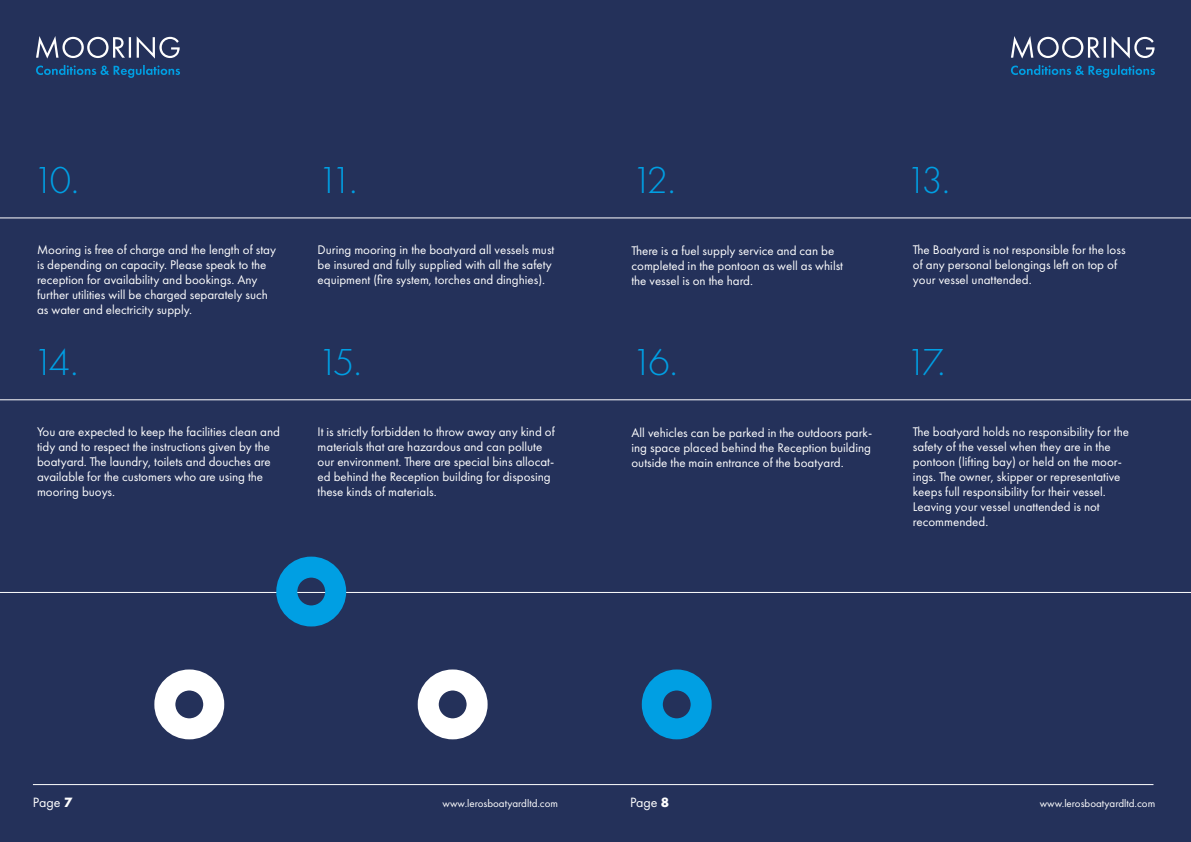
<style>
.page{position:relative;width:1191px;height:842px;background:#24315a}
.page>*{position:absolute;margin:0;border:0;box-sizing:border-box;transform-origin:0 0}
.t1{font:300 39px "Futura PT";letter-spacing:-.145em;color:#009fe3}
.t2{font:14px "Futura PT";color:#fff}
.t3{font:13px/15px "Futura PT";color:#fff}
.t4{font:11px "Futura PT";color:#fff}
.s1{font-weight:700}
</style>
<div class="page">
<hr style="left:33px;top:784px;width:1120px;height:1px;background:#fff">
<svg style="left:36px;top:65px;width:144px;height:13px"></svg>
<svg style="left:36px;top:36px;width:144px;height:23px"></svg>
<svg style="left:1011px;top:65px;width:144px;height:13px"></svg>
<svg style="left:1011px;top:36px;width:143px;height:23px"></svg>
<hr style="left:0;top:217px;width:1191px;height:1px;background:#fff">
<hr style="left:0;top:399px;width:1191px;height:1px;background:#fff">
<hr style="left:0;top:592px;width:1191px;height:1px;background:#fff">
<div style="left:276px;top:557px;width:70px;height:69px;border:21px solid #009fe3;border-radius:50%"></div>
<div style="left:154px;top:669px;width:70px;height:70px;border:21px solid #fff;border-radius:50%"></div>
<div style="left:418px;top:669px;width:69px;height:70px;border:21px solid #fff;border-radius:50%"></div>
<div style="left:642px;top:669px;width:69px;height:70px;border:21px solid #009fe3;border-radius:50%"></div>
<h1 class="t1" style="left:33px;top:158px;width:48px">10.</h1>
<p class="t3" style="left:37px;top:242px;width:240px">Mooring is free of charge and the length of stay is depending on capacity. Please speak to the reception for availability and bookings. Any further utilities will be charged separately such as water and electricity supply.</p>
<h1 class="t1" style="left:33px;top:340px;width:47px">14.</h1>
<p class="t3" style="left:37px;top:424px;width:244px">You are expected to keep the facilities clean and tidy and to respect the instructions given by the boatyard. The laundry, toilets and douches are available for the customers who are using the mooring buoys.</p>
<h1 class="t1" style="left:317px;top:158px;width:41px">11.</h1>
<p class="t3" style="left:317px;top:242px;width:238px">During mooring in the boatyard all vessels must be insured and fully supplied with all the safety equipment (fire system, torches and dinghies).</p>
<h1 class="t1" style="left:317px;top:340px;width:45px">15.</h1>
<p class="t3" style="left:317px;top:424px;width:239px">It is strictly forbidden to throw away any kind of materials that are hazardous and can pollute our environment. There are special bins allocat&shy;ed behind the Reception building for disposing these kinds of materials.</p>
<h1 class="t1" style="left:631px;top:158px;width:46px">12.</h1>
<h1 class="t1" style="left:906px;top:158px;width:45px">13.</h1>
<p class="t3" style="left:631px;top:243px;width:213px">There is a fuel supply service and can be completed in the pontoon as well as whilst the vessel is on the hard.</p>
<p class="t3" style="left:913px;top:242px;width:214px">The Boatyard is not responsible for the loss of any personal belongings left on top of your vessel unattended.</p>
<h1 class="t1" style="left:631px;top:340px;width:48px">16.</h1>
<h1 class="t1" style="left:906px;top:340px;width:41px">17.</h1>
<p class="t3" style="left:631px;top:425px;width:242px;text-align:justify">All vehicles can be parked in the outdoors park&shy;ing space placed behind the Reception building outside the main entrance of the boatyard.</p>
<p class="t3" style="left:913px;top:424px;width:217px">The boatyard holds no responsibility for the safety of the vessel when they are in the pontoon (lifting bay) or held on the moor&shy;ings. The owner, skipper or representative keeps full responsibility for their vessel.<br>Leaving your vessel unattended is not recommended.</p>
<p class="t2" style="left:33px;top:794px;width:41px">Page <span class="s1">7</span></p>
<p class="t4" style="left:442px;top:797px;width:117px">www.lerosboatyardltd.com</p>
<p class="t2" style="left:630px;top:794px;width:41px">Page <span class="s1">8</span></p>
<p class="t4" style="left:1039px;top:797px;width:117px">www.lerosboatyardltd.com</p>
</div>
